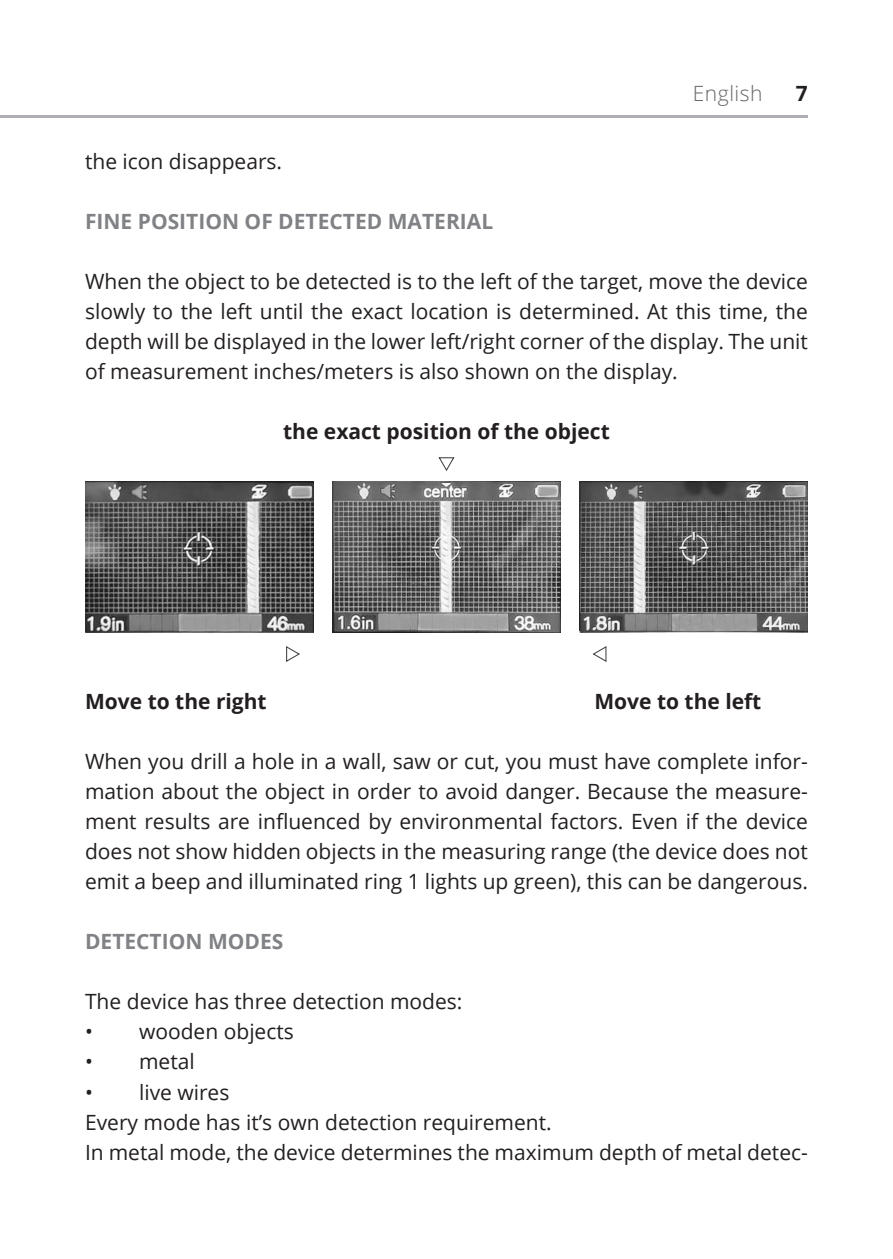
<style>
.page{position:relative;width:893px;height:1259px;background:#fff}
.page>*{position:absolute;margin:0;border:0;box-sizing:border-box;transform-origin:0 0}
.t1{font:21px/30px "Open Sans";color:#231f20;text-align:justify}
.t2{font:700 21px "Open Sans";color:#231f20}
.Стиль_абзаца_1{font:700 21px "Open Sans";color:#808285}
.t3{font:300 21px "Open Sans";letter-spacing:.025em;color:#656568}
</style>
<div class="page">
<hr style="left:0;top:115px;width:808px;height:3px;background:#aeafb3">
<img style="left:85px;top:482px;width:201px;height:150px">
<img style="left:607px;top:482px;width:201px;height:150px">
<svg style="left:286px;top:457px;width:321px;height:205px"></svg>
<p class="t1" style="left:85px;top:146px;width:199px">the icon disappears.</p>
<p class="Стиль_абзаца_1" style="left:85px;top:207px;width:410px">FINE POSITION OF DETECTED MATERIAL</p>
<p class="t3" style="left:693px;top:79px;width:71px">English</p>
<p class="t2" style="left:796px;top:79px;width:13px">7</p>
<p class="t1" style="left:85px;top:266px;width:724px">When the object to be detected is to the left of the target, move the device slowly to the left until the exact location is determined. At this time, the depth will be displayed in the lower left/right corner of the display. The unit of measurement inches/meters is also shown on the display.</p>
<p class="t2" style="left:283px;top:417px;width:328px">the exact position of the object</p>
<p class="t2" style="left:85px;top:687px;width:183px">Move to the right</p>
<p class="t2" style="left:594px;top:687px;width:169px">Move to the left</p>
<p class="t1" style="left:85px;top:746px;width:724px">When you drill a hole in a wall, saw or cut, you must have complete infor&shy;mation about the object in order to avoid danger. Because the measure&shy;ment results are influenced by environmental factors. Even if the device does not show hidden objects in the measuring range (the device does not emit a beep and illuminated ring 1 lights up green), this can be dangerous.</p>
<p class="Стиль_абзаца_1" style="left:85px;top:927px;width:200px">DETECTION MODES</p>
<p class="t1" style="left:85px;top:986px;width:379px">The device has three detection modes:</p>
<p class="t1" style="left:85px;top:1016px;width:210px">• wooden objects</p>
<p class="t1" style="left:85px;top:1046px;width:111px">• metal</p>
<p class="t1" style="left:85px;top:1076px;width:146px">• live wires</p>
<p class="t1" style="left:85px;top:1106px;width:468px">Every mode has it’s own detection requirement.</p>
<p class="t1" style="left:85px;top:1136px;width:724px">In metal mode, the device determines the maximum depth of metal detec-</p>
</div>
